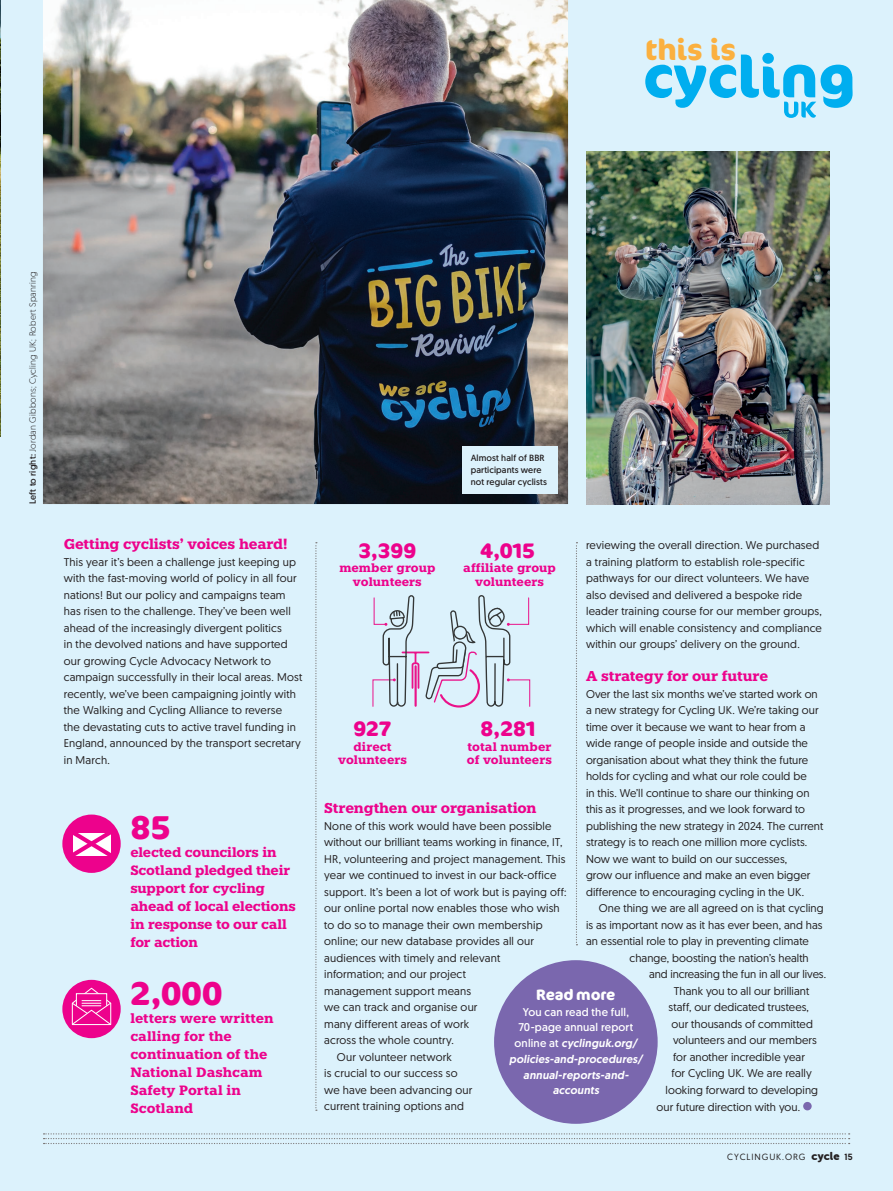
<style>
.page{position:relative;width:893px;height:1191px;background:#dcf2fc}
.page>*{position:absolute;margin:0;border:0;box-sizing:border-box;transform-origin:0 0}
.t1{font:700 33px "Cocon";color:#ed028c}
.t2{font:700 28.95px "Cocon Pro";letter-spacing:-.005em;color:#fbb03f}
.t3{font:700 21px "Cocon";letter-spacing:-.01em;color:#ed028c}
.t4{font:700 15px "Cocon Pro";letter-spacing:-.01em;color:#fff}
.t5{font:700 14.25px "Knile";letter-spacing:-.015em;color:#ed028c}
.t6{font:700 13.5px/18px "Knile";letter-spacing:-.01em;color:#ed028c}
.t7{font:700 12px/13.5px "Knile";letter-spacing:.005em;color:#ed028c;text-align:center}
.t8{font:11.25px/16.5px "Geomanist";letter-spacing:.01em;color:#231f20}
.t9{font:italic 500 11.25px/15.8px "Geomanist";letter-spacing:.015em;color:#fff;text-align:center}
.t10{font:300 9px "Geomanist";letter-spacing:.02em;color:#231f20}
.t11{font:9px/12px "Geomanist";letter-spacing:.015em;color:#231f20}
.t12{font:9px "Geomanist";letter-spacing:.1em;color:#231f20}
.s1{font-weight:400}
.s2{font-family:"Museo Sans Rounded 900";font-size:11.25px}
.s3{font-weight:500}
.s4{font-weight:400;font-style:normal}
</style>
<div class="page">
<img style="left:0;top:1px;width:1px;height:435px">
<svg style="left:44px;top:1133px;width:806px;height:11px"></svg>
<svg style="left:645px;top:53px;width:208px;height:65px"></svg>
<svg style="left:576px;top:542px;width:1px;height:403px"></svg>
<svg style="left:315px;top:542px;width:2px;height:568px"></svg>
<div style="left:490px;top:956px;width:171px;height:171px;background:#7a67ae;border-radius:50%"></div>
<div style="left:487px;top:952px;width:178px;height:179px;border:8px solid #dcf2fc;border-radius:50%"></div>
<div style="left:803px;top:1101px;width:9px;height:9px;background:#7a67ae;border-radius:50%"></div>
<img style="left:586px;top:152px;width:243px;height:352px">
<img style="left:43px;top:0;width:525px;height:504px">
<div style="left:462px;top:445px;width:95px;height:48px;background:#dcf2fc"></div>
<div style="left:62px;top:979px;width:59px;height:59px;background:#ed028c;border-radius:50%"></div>
<div style="left:62px;top:814px;width:59px;height:59px;background:#ed028c;border-radius:50%"></div>
<svg style="left:64px;top:824px;width:55px;height:39px"></svg>
<svg style="left:71px;top:987px;width:41px;height:38px"></svg>
<svg style="left:372px;top:432px;width:158px;height:276px"></svg>
<svg style="left:454px;top:626px;width:12px;height:13px"></svg>
<div style="left:453px;top:625px;width:14px;height:14px;border:1px solid #343737;border-radius:50%"></div>
<h2 class="t2" style="left:645px;top:29px;width:92px">this is</h2>
<p class="t10" style="left:27px;top:504px;width:234px;rotate:-90deg"><span class="s1">Left to right:</span> Jordan Gibbons; Cycling UK; Robert Spanring</p>
<p class="t5" style="left:64px;top:535px;width:226px">Getting cyclists’ voices heard!</p>
<p class="t8" style="left:64px;top:553px;width:240px">This year it’s been a challenge just keeping up with the fast-moving world of policy in all four nations! But our policy and campaigns team has risen to the challenge. They’ve been well ahead of the increasingly divergent politics<br>in the devolved nations and have supported our growing Cycle Advocacy Network to campaign successfully in their local areas. Most recently, we’ve been campaigning jointly with the Walking and Cycling Alliance to reverse<br>the devastating cuts to active travel funding in England, announced by the transport secretary in March.</p>
<h1 class="t1" style="left:130px;top:808px;width:42px">85</h1>
<p class="t6" style="left:130px;top:843px;width:167px">elected councilors in<br>Scotland pledged their support for cycling ahead of local elections in response to our call for action</p>
<h1 class="t1" style="left:130px;top:973px;width:94px">2,000</h1>
<p class="t6" style="left:130px;top:1009px;width:145px">letters were written calling for the continuation of the<br>National Dashcam<br>Safety Portal in<br>Scotland</p>
<p class="t11" style="left:471px;top:451px;width:78px">Almost half of BBR participants were not regular cyclists</p>
<p class="t8" style="left:586px;top:537px;width:237px">reviewing the overall direction. We purchased a training platform to establish role-specific pathways for our direct volunteers. We have also devised and delivered a bespoke ride leader training course for our member groups, which will enable consistency and compliance within our groups’ delivery on the ground.</p>
<p class="t5" style="left:586px;top:667px;width:184px">A strategy for our future</p>
<p class="t8" style="left:586px;top:685px;width:239px">Over the last six months we’ve started work on a new strategy for Cycling UK. We’re taking our time over it because we want to hear from a wide range of people inside and outside the organisation about what they think the future holds for cycling and what our role could be<br>in this. We’ll continue to share our thinking on this as it progresses, and we look forward to publishing the new strategy in 2024. The current strategy is to reach one million more cyclists.<br>Now we want to build on our successes,<br>grow our influence and make an even bigger difference to encouraging cycling in the UK.</p>
<p class="t8" style="left:586px;top:900px;width:239px;text-align:justify;text-indent:13px">One thing we are all agreed on is that cycling is as important now as it has ever been, and has an essential role to play in preventing climate</p>
<p class="t8" style="left:630px;top:949px;width:181px">change, boosting the nation’s health</p>
<p class="t8" style="left:649px;top:966px;width:179px">and increasing the fun in all our lives.</p>
<p class="t8" style="left:674px;top:982px;width:137px">Thank you to all our brilliant</p>
<p class="t8" style="left:669px;top:999px;width:142px">staff, our dedicated trustees,</p>
<p class="t8" style="left:672px;top:1015px;width:143px">our thousands of committed</p>
<p class="t8" style="left:673px;top:1032px;width:145px">volunteers and our members</p>
<p class="t8" style="left:673px;top:1048px;width:133px">for another incredible year</p>
<p class="t8" style="left:672px;top:1065px;width:142px">for Cycling UK. We are really</p>
<p class="t8" style="left:666px;top:1081px;width:154px">looking forward to developing</p>
<p class="t8" style="left:657px;top:1098px;width:145px">our future direction with you.</p>
<p class="t12" style="left:727px;top:1151px;width:127px">CYCLINGUK.ORG <span class="s2">cycle</span> <span class="s3">15</span></p>
<h3 class="t3" style="left:358px;top:538px;width:59px">3,399</h3>
<p class="t7" style="left:339px;top:561px;width:98px">member group volunteers</p>
<h3 class="t3" style="left:481px;top:538px;width:56px">4,015</h3>
<p class="t7" style="left:463px;top:561px;width:94px">affiliate group volunteers</p>
<h3 class="t3" style="left:354px;top:716px;width:40px">927</h3>
<p class="t7" style="left:338px;top:739px;width:71px">direct volunteers</p>
<h3 class="t3" style="left:480px;top:716px;width:57px">8,281</h3>
<p class="t7" style="left:467px;top:739px;width:87px;text-align:left">total number of volunteers</p>
<p class="t5" style="left:324px;top:799px;width:214px">Strengthen our organisation</p>
<p class="t8" style="left:324px;top:817px;width:229px">None of this work would have been possible</p>
<p class="t8" style="left:324px;top:833px;width:240px">without our brilliant teams working in finance, IT,</p>
<p class="t8" style="left:324px;top:850px;width:243px">HR, volunteering and project management. This</p>
<p class="t8" style="left:324px;top:866px;width:234px">year we continued to invest in our back-office</p>
<p class="t8" style="left:324px;top:883px;width:244px">support. It’s been a lot of work but is paying off:</p>
<p class="t8" style="left:324px;top:899px;width:237px">our online portal now enables those who wish</p>
<p class="t8" style="left:324px;top:916px;width:220px">to do so to manage their own membership</p>
<p class="t8" style="left:324px;top:932px;width:211px">online; our new database provides all our</p>
<p class="t8" style="left:324px;top:949px;width:178px">audiences with timely and relevant</p>
<p class="t8" style="left:324px;top:966px;width:143px">information; and our project</p>
<p class="t8" style="left:324px;top:982px;width:148px">management support means</p>
<p class="t8" style="left:324px;top:999px;width:155px">we can track and organise our</p>
<p class="t8" style="left:324px;top:1015px;width:147px">many different areas of work</p>
<p class="t8" style="left:324px;top:1032px;width:131px">across the whole country.</p>
<p class="t8" style="left:337px;top:1048px;width:117px">Our volunteer network</p>
<p class="t8" style="left:324px;top:1065px;width:135px">is crucial to our success so</p>
<p class="t8" style="left:324px;top:1081px;width:150px">we have been advancing our</p>
<p class="t8" style="left:324px;top:1098px;width:141px">current training options and</p>
<h3 class="t4" style="left:536px;top:984px;width:81px">Read more</h3>
<p class="t9" style="left:509px;top:1003px;width:135px"><span class="s4">You can read the full,<br>70-page annual report online at</span> cyclinguk.org/ policies-and-procedures/ annual-reports-and&shy;accounts</p>
</div>
